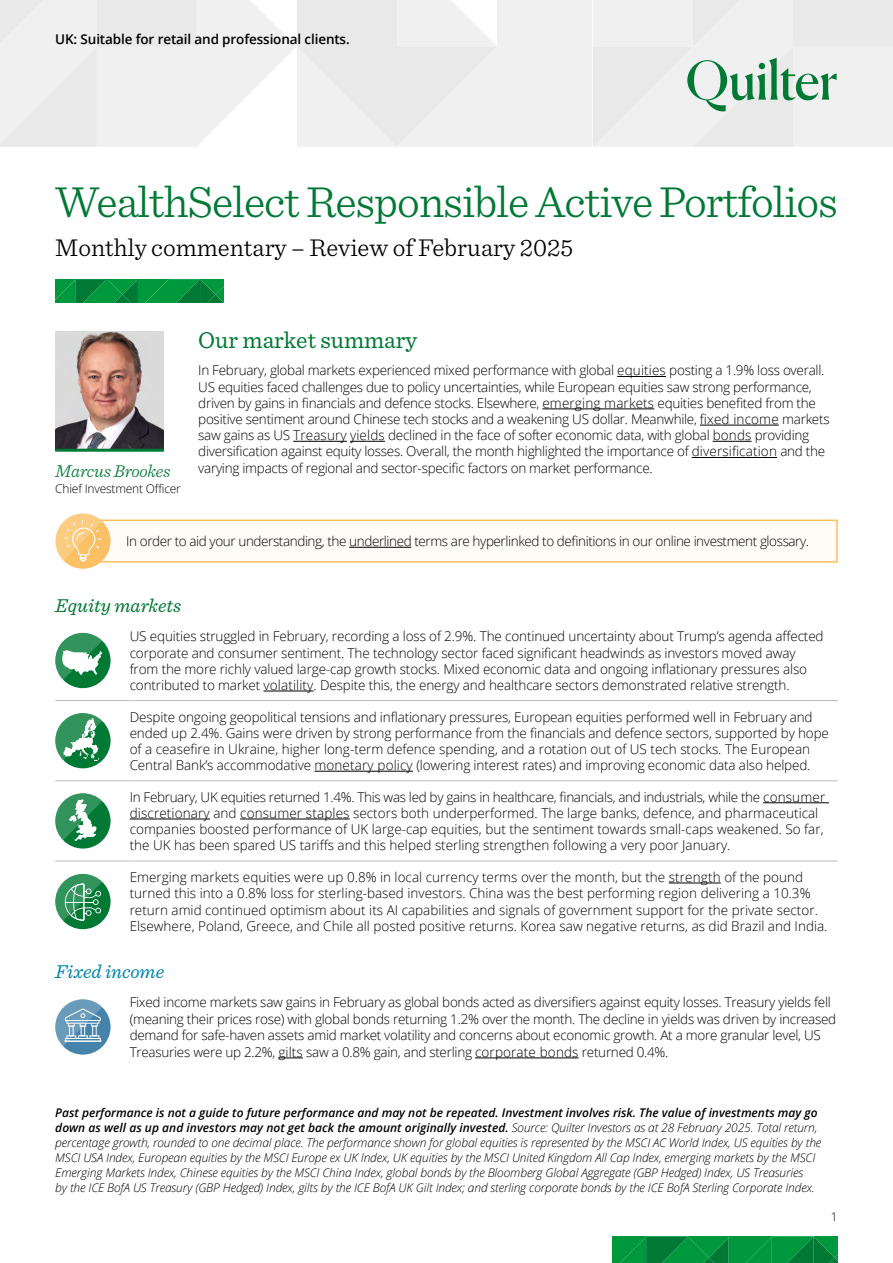
<style>
.page{position:relative;width:893px;height:1263px;background:#fff}
.page>*{position:absolute;margin:0;border:0;box-sizing:border-box;transform-origin:0 0}
.t1{font:300 45.6px "Sentinel";letter-spacing:-.02em;color:#007935}
.t2{font:300 25.5px "Sentinel";color:#000}
.t3{font:24px "Sentinel";color:#007935}
.t4{font:italic 19.5px "Sentinel";color:#007935}
.t5{font:italic 19.5px "Sentinel";color:#0084ad}
.t6{font:italic 300 18px "Sentinel";letter-spacing:-.01em;color:#007935}
.t7{font:300 13.5px/16.2px "Open Sans";letter-spacing:-.01em;color:#000}
.t8{font:300 13.5px "Open Sans";letter-spacing:-.03em;color:#000}
.t9{font:600 13.5px "Open Sans";letter-spacing:-.01em;color:#000}
.t10{font:italic 300 12px/15px "Open Sans";letter-spacing:-.01em;color:#000}
.t11{font:300 12px "Open Sans";letter-spacing:-.015em;color:#000}
.s1{font-weight:600}
</style>
<div class="page">
<svg style="left:0;top:0;width:893px;height:147px"></svg>
<svg style="left:55px;top:279px;width:168px;height:23px;background:#038f3c"></svg>
<img style="left:55px;top:332px;width:109px;height:117px">
<hr style="left:55px;top:449px;width:109px;height:3px;background:#007935">
<hr style="left:617px;top:376px;width:49px;height:1px;background:#000">
<hr style="left:542px;top:409px;width:112px;height:1px;background:#000">
<hr style="left:700px;top:425px;width:79px;height:1px;background:#000">
<hr style="left:293px;top:441px;width:54px;height:1px;background:#000">
<hr style="left:350px;top:441px;width:35px;height:1px;background:#000">
<hr style="left:713px;top:441px;width:38px;height:1px;background:#000">
<hr style="left:692px;top:457px;width:85px;height:1px;background:#000">
<div style="left:83px;top:520px;width:754px;height:42px;background:#fffcf8"></div>
<hr style="left:349px;top:547px;width:62px;height:1px;background:#000">
<div style="left:82px;top:519px;width:756px;height:44px;border:2px solid #fbbe5e"></div>
<div style="left:55px;top:513px;width:56px;height:56px;background:#fbc063;border-radius:50%"></div>
<svg style="left:55px;top:513px;width:47px;height:49px"></svg>
<hr style="left:55px;top:700px;width:75px;height:1px;background:#bcbcbc">
<hr style="left:130px;top:700px;width:708px;height:1px;background:#bcbcbc">
<hr style="left:55px;top:780px;width:75px;height:1px;background:#bcbcbc">
<hr style="left:130px;top:780px;width:708px;height:1px;background:#bcbcbc">
<hr style="left:55px;top:861px;width:75px;height:1px;background:#bcbcbc">
<hr style="left:130px;top:861px;width:708px;height:1px;background:#bcbcbc">
<div style="left:55px;top:633px;width:56px;height:55px;background:#007935;border-radius:50%"></div>
<svg style="left:55px;top:633px;width:47px;height:47px"></svg>
<hr style="left:264px;top:691px;width:50px;height:1px;background:#000">
<div style="left:55px;top:713px;width:56px;height:55px;background:#007935;border-radius:50%"></div>
<svg style="left:55px;top:713px;width:47px;height:48px"></svg>
<hr style="left:314px;top:771px;width:99px;height:1px;background:#000">
<div style="left:55px;top:793px;width:56px;height:55px;background:#007935;border-radius:50%"></div>
<svg style="left:55px;top:793px;width:47px;height:48px"></svg>
<hr style="left:763px;top:802px;width:66px;height:1px;background:#000">
<hr style="left:130px;top:819px;width:80px;height:1px;background:#000">
<hr style="left:240px;top:819px;width:110px;height:1px;background:#000">
<div style="left:55px;top:874px;width:56px;height:55px;background:#007935;border-radius:50%"></div>
<svg style="left:55px;top:874px;width:47px;height:47px"></svg>
<hr style="left:669px;top:883px;width:52px;height:1px;background:#000">
<div style="left:55px;top:999px;width:56px;height:55px;background:#4583ab;border-radius:50%"></div>
<svg style="left:55px;top:999px;width:47px;height:47px"></svg>
<svg style="left:278px;top:1057px;width:25px;height:1px"></svg>
<hr style="left:475px;top:1057px;width:104px;height:1px;background:#000">
<svg style="left:612px;top:1236px;width:226px;height:27px;background:#03903c"></svg>
<p class="t9" style="left:55px;top:30px;width:296px">UK: Suitable for retail and professional clients.</p>
<h1 class="t1" style="left:55px;top:168px;width:784px">WealthSelect Responsible Active Portfolios</h1>
<h2 class="t2" style="left:55px;top:229px;width:519px">Monthly commentary – Review of February 2025</h2>
<h3 class="t3" style="left:198px;top:322px;width:221px">Our market summary</h3>
<p class="t7" style="left:198px;top:362px;width:633px">In February, global markets experienced mixed performance with global equities posting a 1.9% loss overall.<br>US equities faced challenges due to policy uncertainties, while European equities saw strong performance, driven by gains in financials and defence stocks. Elsewhere, emerging markets equities benefited from the positive sentiment around Chinese tech stocks and a weakening US dollar. Meanwhile, fixed income markets saw gains as US Treasury yields declined in the face of softer economic data, with global bonds providing diversification against equity losses. Overall, the month highlighted the importance of diversification and the</p>
<h3 class="t6" style="left:55px;top:457px;width:117px">Marcus Brookes</h3>
<p class="t7" style="left:198px;top:459px;width:456px">varying impacts of regional and sector-specific factors on market performance.</p>
<p class="t11" style="left:55px;top:481px;width:127px">Chief Investment Officer</p>
<p class="t8" style="left:126px;top:532px;width:684px">In order to aid your understanding, the underlined terms are hyperlinked to definitions in our online investment glossary.</p>
<h3 class="t4" style="left:55px;top:591px;width:127px">Equity markets</h3>
<p class="t7" style="left:130px;top:628px;width:695px">US equities struggled in February, recording a loss of 2.9%. The continued uncertainty about Trump’s agenda affected corporate and consumer sentiment. The technology sector faced significant headwinds as investors moved away from the more richly valued large-cap growth stocks. Mixed economic data and ongoing inflationary pressures also contributed to market volatility. Despite this, the energy and healthcare sectors demonstrated relative strength.</p>
<p class="t7" style="left:130px;top:708px;width:701px">Despite ongoing geopolitical tensions and inflationary pressures, European equities performed well in February and ended up 2.4%. Gains were driven by strong performance from the financials and defence sectors, supported by hope of a ceasefire in Ukraine, higher long-term defence spending, and a rotation out of US tech stocks. The European Central Bank’s accommodative monetary policy (lowering interest rates) and improving economic data also helped.</p>
<p class="t7" style="left:130px;top:788px;width:697px">In February, UK equities returned 1.4%. This was led by gains in healthcare, financials, and industrials, while the consumer discretionary and consumer staples sectors both underperformed. The large banks, defence, and pharmaceutical companies boosted performance of UK large-cap equities, but the sentiment towards small-caps weakened. So far, the UK has been spared US tariffs and this helped sterling strengthen following a very poor January.</p>
<p class="t7" style="left:130px;top:868px;width:699px">Emerging markets equities were up 0.8% in local currency terms over the month, but the strength of the pound turned this into a 0.8% loss for sterling-based investors. China was the best performing region delivering a 10.3% return amid continued optimism about its AI capabilities and signals of government support for the private sector.<br>Elsewhere, Poland, Greece, and Chile all posted positive returns. Korea saw negative returns, as did Brazil and India.</p>
<h3 class="t5" style="left:55px;top:957px;width:110px">Fixed income</h3>
<p class="t7" style="left:130px;top:994px;width:708px">Fixed income markets saw gains in February as global bonds acted as diversifiers against equity losses. Treasury yields fell (meaning their prices rose) with global bonds returning 1.2% over the month. The decline in yields was driven by increased demand for safe-haven assets amid market volatility and concerns about economic growth. At a more granular level, US Treasuries were up 2.2%, gilts saw a 0.8% gain, and sterling corporate bonds returned 0.4%.</p>
<p class="t10" style="left:55px;top:1105px;width:768px"><span class="s1">Past performance is not a guide to future performance and may not be repeated. Investment involves risk. The value of investments may go down as well as up and investors may not get back the amount originally invested.</span> Source: Quilter Investors as at 28 February 2025. Total return, percentage growth, rounded to one decimal place. The performance shown for global equities is represented by the MSCI AC World Index, US equities by the MSCI USA Index, European equities by the MSCI Europe ex UK Index, UK equities by the MSCI United Kingdom All Cap Index, emerging markets by the MSCI Emerging Markets Index, Chinese equities by the MSCI China Index, global bonds by the Bloomberg Global Aggregate (GBP Hedged) Index, US Treasuries<br>by the ICE BofA US Treasury (GBP Hedged) Index, gilts by the ICE BofA UK Gilt Index; and sterling corporate bonds by the ICE BofA Sterling Corporate Index.</p>
<p class="t11" style="left:831px;top:1208px;width:8px">1</p>
</div>
